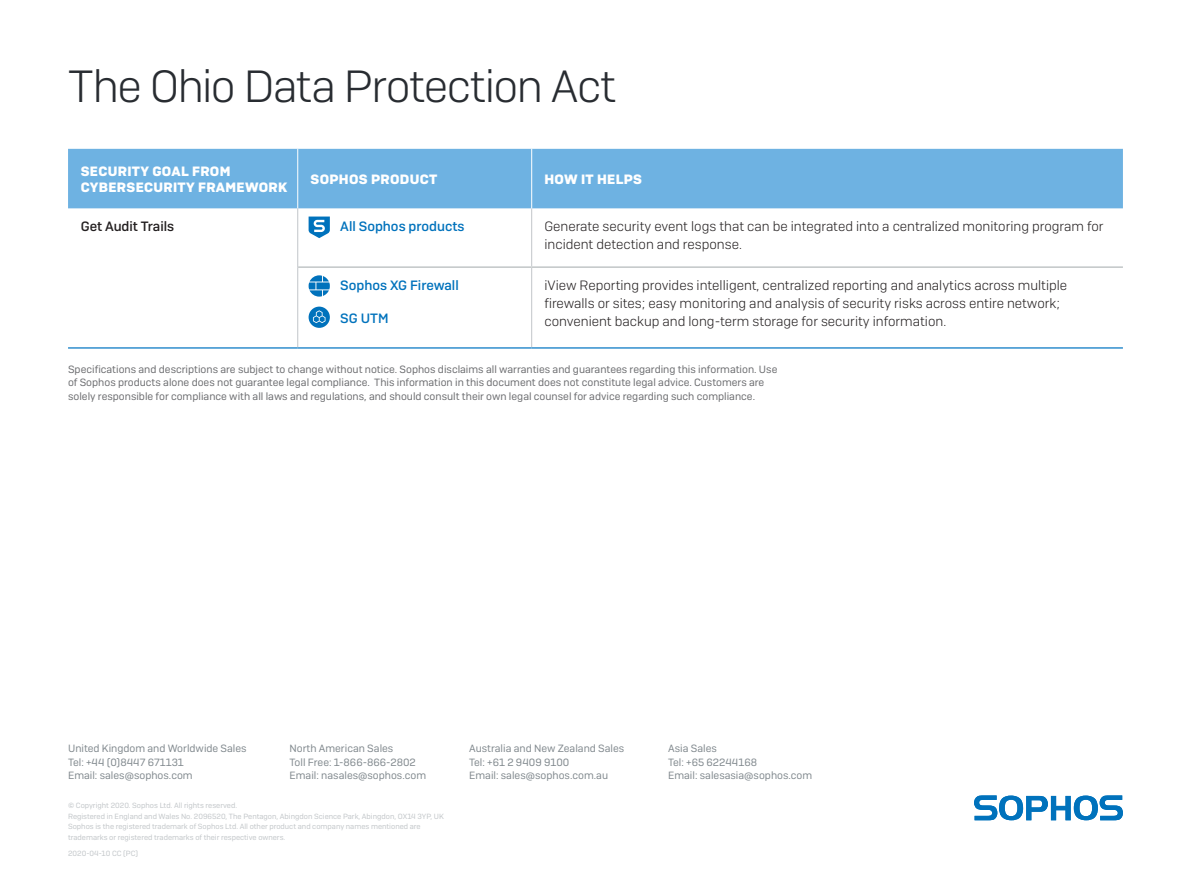
<style>
.page{position:relative;width:1191px;height:893px;background:#fff}
.page>*{position:absolute;margin:0;border:0;box-sizing:border-box;transform-origin:0 0}
.Title_3{font:300 45px "Sophos Sans";letter-spacing:-.03em;color:#282c31}
.Subhead{font:300 13.5px/18px "Sophos Sans";color:#231f20}
.Subhead-2{font:700 13.5px/16.2px "Sophos Sans";letter-spacing:.025em;color:#fff}
.Subhead-3{font:500 13.5px "Sophos Sans";color:#0072bc}
.Subhead-4{font:500 13.5px "Sophos Sans";color:#231f20}
.Subheading_2{font:10.5px/13.5px "Sophos Sans";color:#6c6d70}
.t1{font:10.5px/13.5px "Sophos Sans";color:#81898e}
.t2{font:7.5px/10.5px "Sophos Sans";color:#c2c6c9}
</style>
<div class="page">
<svg style="left:974px;top:795px;width:149px;height:25px"></svg>
<div style="left:68px;top:149px;width:1055px;height:59px;background:#6eb2e2"></div>
<hr style="left:531px;top:208px;width:1px;height:58px;background:#c2c6c9">
<hr style="left:531px;top:268px;width:1px;height:79px;background:#c2c6c9">
<hr style="left:297px;top:149px;width:1px;height:59px;background:#fff">
<hr style="left:531px;top:149px;width:1px;height:59px;background:#fff">
<hr style="left:298px;top:347px;width:233px;height:2px;background:#308ecd">
<hr style="left:531px;top:347px;width:592px;height:2px;background:#308ecd">
<hr style="left:298px;top:266px;width:233px;height:2px;background:#c1c6c7">
<hr style="left:531px;top:266px;width:592px;height:2px;background:#c1c6c7">
<hr style="left:297px;top:208px;width:1px;height:59px;background:#c2c6c9">
<hr style="left:297px;top:267px;width:1px;height:80px;background:#c2c6c9">
<hr style="left:68px;top:347px;width:230px;height:2px;background:#308ecd">
<svg style="left:308px;top:217px;width:22px;height:21px"></svg>
<svg style="left:308px;top:307px;width:22px;height:21px"></svg>
<svg style="left:308px;top:275px;width:22px;height:22px"></svg>
<p class="Title_3" style="left:68px;top:59px;width:549px">The Ohio Data Protection Act</p>
<p class="Subhead-2" style="left:81px;top:163px;width:208px">SECURITY GOAL FROM<br>CYBERSECURITY FRAMEWORK</p>
<p class="Subhead-2" style="left:310px;top:171px;width:128px">SOPHOS PRODUCT</p>
<p class="Subhead-2" style="left:544px;top:171px;width:99px">HOW IT HELPS</p>
<p class="Subhead-4" style="left:81px;top:218px;width:95px">Get Audit Trails</p>
<p class="Subhead-3" style="left:340px;top:218px;width:126px">All Sophos products</p>
<p class="Subhead" style="left:544px;top:217px;width:560px">Generate security event logs that can be integrated into a centralized monitoring program for incident detection and response.</p>
<p class="Subhead-3" style="left:340px;top:277px;width:120px">Sophos XG Firewall</p>
<p class="Subhead-3" style="left:340px;top:310px;width:50px">SG UTM</p>
<p class="Subhead" style="left:544px;top:276px;width:524px">iView Reporting provides intelligent, centralized reporting and analytics across multiple firewalls or sites; easy monitoring and analysis of security risks across entire network; convenient backup and long-term storage for security information.</p>
<p class="Subheading_2" style="left:68px;top:362px;width:711px">Specifications and descriptions are subject to change without notice. Sophos disclaims all warranties and guarantees regarding this information. Use of Sophos products alone does not guarantee legal compliance. This information in this document does not constitute legal advice. Customers are solely responsible for compliance with all laws and regulations, and should consult their own legal counsel for advice regarding such compliance.</p>
<p class="t1" style="left:68px;top:741px;width:180px">United Kingdom and Worldwide Sales<br>Tel: +44 (0)8447 671131<br>Email: sales@sophos.com</p>
<p class="t1" style="left:289px;top:741px;width:138px">North American Sales<br>Toll Free: 1-866-866-2802<br>Email: nasales@sophos.com</p>
<p class="t1" style="left:469px;top:741px;width:157px">Australia and New Zealand Sales<br>Tel: +61 2 9409 9100<br>Email: sales@sophos.com.au</p>
<p class="t1" style="left:668px;top:741px;width:146px">Asia Sales<br>Tel: +65 62244168<br>Email: salesasia@sophos.com</p>
<p class="t2" style="left:68px;top:800px;width:377px">© Copyright 2020. Sophos Ltd. All rights reserved.<br>Registered in England and Wales No. 2096520, The Pentagon, Abingdon Science Park, Abingdon, OX14 3YP, UK Sophos is the registered trademark of Sophos Ltd. All other product and company names mentioned are trademarks or registered trademarks of their respective owners.</p>
<p class="t2" style="left:68px;top:848px;width:71px">2020-04-10 CC (PC)</p>
</div>
